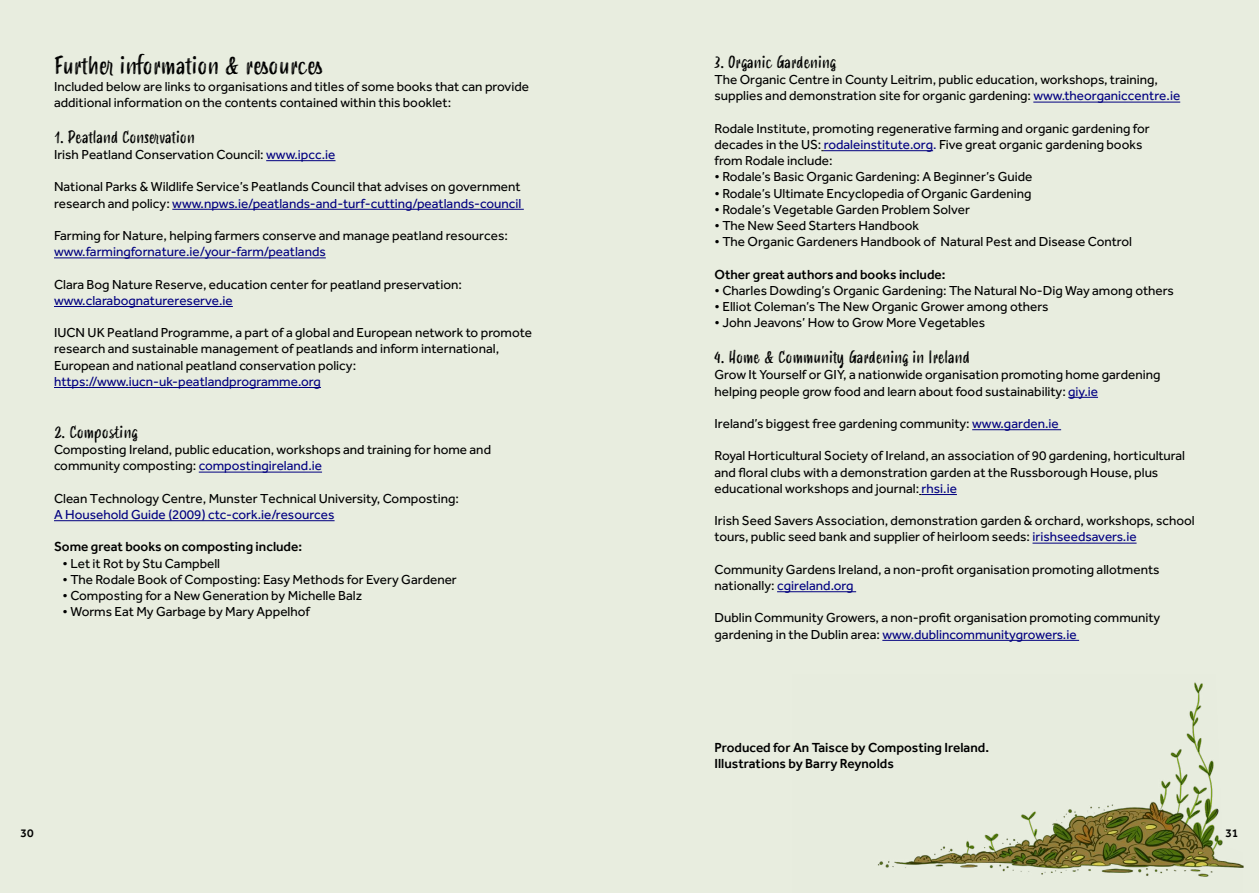
<style>
.page{position:relative;width:1259px;height:893px;background:#e8eddf}
.page>*{position:absolute;margin:0;border:0;box-sizing:border-box;transform-origin:0 0}
.t1{font:24px "Smoothy";color:#000}
.t2{font:16.5px "Smoothy";color:#000}
.t3{font:13.5px/16.2px "Effra";color:#000}
.t4{font:13.5px "Effra";color:#010080}
.t5{font:500 13.5px/16.2px "Effra";color:#000}
.t6{font:500 12px "Effra";color:#000}
.s1{color:#010080}
</style>
<div class="page">
<hr style="left:1033px;top:102px;width:147px;height:1px;background:#010080">
<hr style="left:824px;top:150px;width:109px;height:1px;background:#010080">
<hr style="left:1068px;top:397px;width:30px;height:1px;background:#010080">
<hr style="left:972px;top:429px;width:89px;height:1px;background:#010080">
<hr style="left:921px;top:494px;width:36px;height:1px;background:#010080">
<hr style="left:1032px;top:543px;width:104px;height:1px;background:#010080">
<hr style="left:777px;top:591px;width:79px;height:1px;background:#010080">
<hr style="left:882px;top:640px;width:197px;height:1px;background:#010080">
<hr style="left:266px;top:160px;width:69px;height:1px;background:#010080">
<hr style="left:172px;top:209px;width:352px;height:1px;background:#010080">
<hr style="left:54px;top:258px;width:272px;height:1px;background:#010080">
<hr style="left:54px;top:306px;width:179px;height:1px;background:#010080">
<hr style="left:54px;top:387px;width:267px;height:1px;background:#010080">
<hr style="left:199px;top:472px;width:123px;height:1px;background:#010080">
<hr style="left:54px;top:520px;width:280px;height:1px;background:#010080">
<img style="left:878px;top:682px;width:365px;height:195px">
<h1 class="t1" style="left:54px;top:48px;width:270px">Further information &amp; resources</h1>
<p class="t3" style="left:54px;top:78px;width:476px">Included below are links to organisations and titles of some books that can provide additional information on the contents contained within this booklet:</p>
<p class="t2" style="left:54px;top:125px;width:142px">1. Peatland Conservation</p>
<p class="t3" style="left:54px;top:146px;width:283px">Irish Peatland Conservation Council: <span class="s1">www.ipcc.ie</span></p>
<p class="t3" style="left:54px;top:179px;width:469px">National Parks &amp; Wildlife Service’s Peatlands Council that advises on government research and policy: <span class="s1">www.npws.ie/peatlands-and-turf-cutting/peatlands-council</span></p>
<p class="t3" style="left:54px;top:227px;width:455px">Farming for Nature, helping farmers conserve and manage peatland resources:</p>
<p class="t4" style="left:54px;top:244px;width:273px">www.farmingfornature.ie/your-farm/peatlands</p>
<p class="t3" style="left:54px;top:276px;width:409px">Clara Bog Nature Reserve, education center for peatland preservation:</p>
<p class="t4" style="left:54px;top:292px;width:180px">www.clarabognaturereserve.ie</p>
<p class="t3" style="left:54px;top:324px;width:480px">IUCN UK Peatland Programme, a part of a global and European network to promote research and sustainable management of peatlands and inform international,<br>European and national peatland conservation policy:</p>
<p class="t4" style="left:54px;top:373px;width:268px">https://www.iucn-uk-peatlandprogramme.org</p>
<p class="t2" style="left:54px;top:420px;width:85px">2. Composting</p>
<p class="t3" style="left:54px;top:441px;width:438px">Composting Ireland, public education, workshops and training for home and community composting: <span class="s1">compostingireland.ie</span></p>
<p class="t3" style="left:54px;top:490px;width:406px">Clean Technology Centre, Munster Technical University, Composting:</p>
<p class="t4" style="left:54px;top:507px;width:282px">A Household Guide (2009) ctc-cork.ie/resources</p>
<p class="t5" style="left:54px;top:539px;width:250px">Some great books on composting include:</p>
<p class="t3" style="left:63px;top:555px;width:159px">• Let it Rot by Stu Campbell</p>
<p class="t3" style="left:63px;top:571px;width:396px">• The Rodale Book of Composting: Easy Methods for Every Gardener</p>
<p class="t3" style="left:63px;top:587px;width:301px">• Composting for a New Generation by Michelle Balz</p>
<p class="t3" style="left:63px;top:603px;width:249px">• Worms Eat My Garbage by Mary Appelhof</p>
<p class="t2" style="left:714px;top:50px;width:123px">3. Organic Gardening</p>
<p class="t3" style="left:714px;top:71px;width:467px">The Organic Centre in County Leitrim, public education, workshops, training, supplies and demonstration site for organic gardening: <span class="s1">www.theorganiccentre.ie</span></p>
<p class="t3" style="left:714px;top:120px;width:437px">Rodale Institute, promoting regenerative farming and organic gardening for decades in the US: <span class="s1">rodaleinstitute.org.</span> Five great organic gardening books from Rodale include:</p>
<p class="t3" style="left:714px;top:169px;width:319px">• Rodale’s Basic Organic Gardening: A Beginner’s Guide</p>
<p class="t3" style="left:714px;top:185px;width:318px">• Rodale’s Ultimate Encyclopedia of Organic Gardening</p>
<p class="t3" style="left:714px;top:201px;width:257px">• Rodale’s Vegetable Garden Problem Solver</p>
<p class="t3" style="left:714px;top:217px;width:206px">• The New Seed Starters Handbook</p>
<p class="t3" style="left:714px;top:233px;width:419px">• The Organic Gardeners Handbook of Natural Pest and Disease Control</p>
<p class="t5" style="left:714px;top:266px;width:232px">Other great authors and books include:</p>
<p class="t3" style="left:714px;top:282px;width:461px">• Charles Dowding’s Organic Gardening: The Natural No-Dig Way among others</p>
<p class="t3" style="left:714px;top:298px;width:335px">• Elliot Coleman’s The New Organic Grower among others</p>
<p class="t3" style="left:714px;top:314px;width:272px">• John Jeavons’ How to Grow More Vegetables</p>
<p class="t2" style="left:714px;top:345px;width:257px">4. Home &amp; Community Gardening in Ireland</p>
<p class="t3" style="left:714px;top:367px;width:447px">Grow It Yourself or GIY, a nationwide organisation promoting home gardening helping people grow food and learn about food sustainability: <span class="s1">giy.ie</span></p>
<p class="t3" style="left:714px;top:415px;width:346px">Ireland’s biggest free gardening community: <span class="s1">www.garden.ie</span></p>
<p class="t3" style="left:714px;top:448px;width:472px">Royal Horticultural Society of Ireland, an association of 90 gardening, horticultural and floral clubs with a demonstration garden at the Russborough House, plus educational workshops and journal: <span class="s1">rhsi.ie</span></p>
<p class="t3" style="left:714px;top:512px;width:482px">Irish Seed Savers Association, demonstration garden &amp; orchard, workshops, school tours, public seed bank and supplier of heirloom seeds: <span class="s1">irishseedsavers.ie</span></p>
<p class="t3" style="left:714px;top:561px;width:446px">Community Gardens Ireland, a non-profit organisation promoting allotments nationally: <span class="s1">cgireland.org</span></p>
<p class="t3" style="left:714px;top:610px;width:447px">Dublin Community Growers, a non-profit organisation promoting community gardening in the Dublin area: <span class="s1">www.dublincommunitygrowers.ie</span></p>
<p class="t5" style="left:714px;top:739px;width:276px">Produced for An Taisce by Composting Ireland.<br>Illustrations by Barry Reynolds</p>
<p class="t6" style="left:20px;top:826px;width:15px">30</p>
<p class="t6" style="left:1225px;top:826px;width:15px">31</p>
</div>
